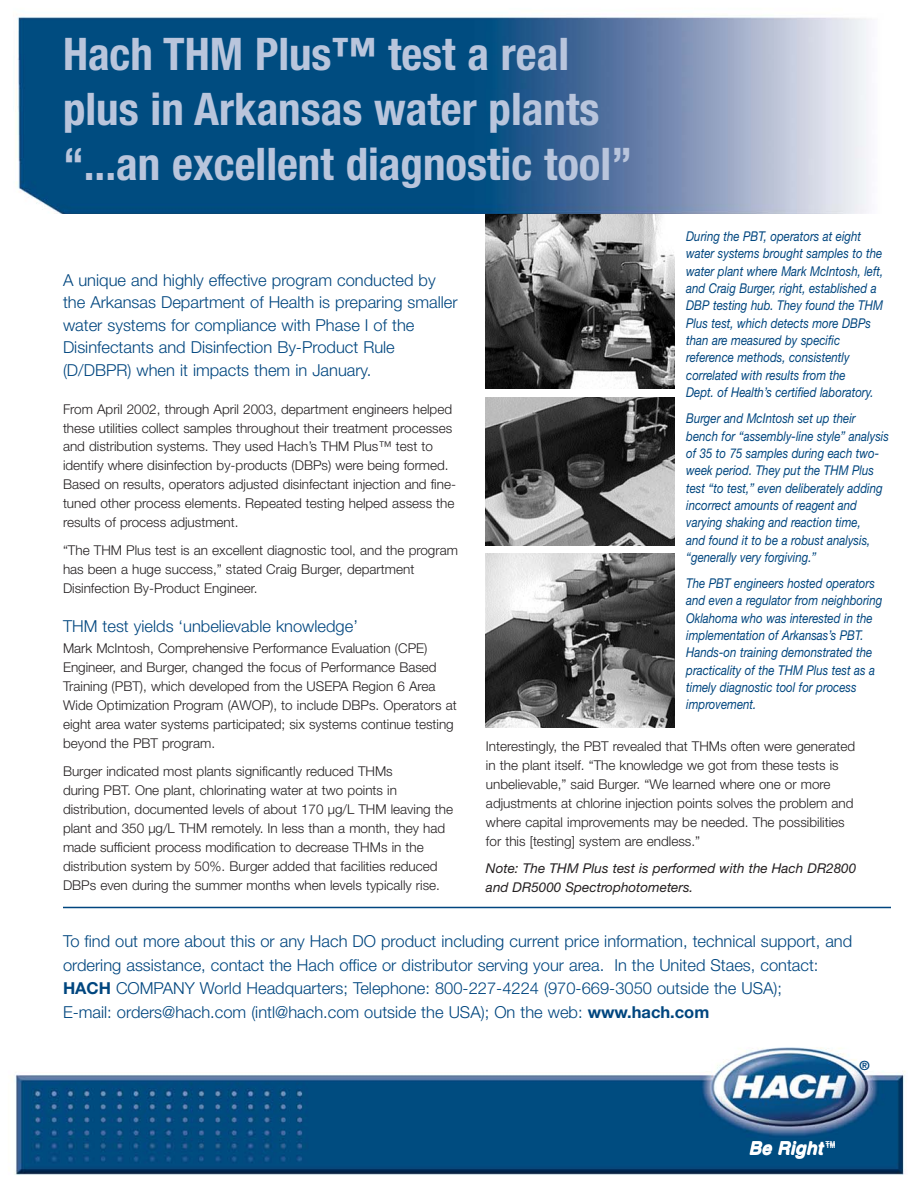
<style>
.page{position:relative;width:918px;height:1188px;background:#fff}
.page>*{position:absolute;margin:0;border:0;box-sizing:border-box;transform-origin:0 0}
.t1{font:700 condensed 45px/54.8px "Helvetica Neue";color:#b9c5dc}
.t2{font:italic 700 18px "Helvetica";color:#fff}
.t3{font:300 16.5px/22.5px "Helvetica Neue";color:#00467f}
.t4{font:300 13.5px/18.9px "Helvetica Neue";color:#231f20}
.t5{font:italic 13.5px/17.2px "Helvetica Neue";color:#00467f;scale:.85 1}
.t6{font:italic 13.5px/18.8px "Helvetica Neue";color:#231f20}
.t7{font:700 12.75px "Helvetica Neue";color:#00467f}
.t8{font:700 6.75px "Helvetica";color:#fff}
.s1{font-weight:700}
</style>
<div class="page">
<img style="left:485px;top:215px;width:190px;height:174px">
<img style="left:485px;top:397px;width:190px;height:148px">
<img style="left:485px;top:554px;width:190px;height:174px">
<img style="left:15px;top:1047px;width:890px;height:128px">
<img style="left:15px;top:16px;width:853px;height:198px">
<hr style="left:63px;top:907px;width:828px;height:1px;background:#00467f">
<h1 class="t1" style="left:63px;top:31px;width:571px">Hach THM Plus™ test a real plus in Arkansas water plants “...an excellent diagnostic tool”</h1>
<p class="t3" style="left:63px;top:271px;width:396px">A unique and highly effective program conducted by the Arkansas Department of Health is preparing smaller water systems for compliance with Phase I of the Disinfectants and Disinfection By-Product Rule (D/DBPR) when it impacts them in January.</p>
<p class="t4" style="left:63px;top:401px;width:395px">From April 2002, through April 2003, department engineers helped these utilities collect samples throughout their treatment processes and distribution systems. They used Hach’s THM Plus™ test to identify where disinfection by-products (DBPs) were being formed.<br>Based on results, operators adjusted disinfectant injection and fine&shy;tuned other process elements. Repeated testing helped assess the results of process adjustment.</p>
<p class="t4" style="left:63px;top:542px;width:396px">“The THM Plus test is an excellent diagnostic tool, and the program has been a huge success,” stated Craig Burger, department<br>Disinfection By-Product Engineer.</p>
<p class="t3" style="left:63px;top:617px;width:296px">THM test yields ‘unbelievable knowledge’</p>
<p class="t4" style="left:63px;top:641px;width:395px">Mark McIntosh, Comprehensive Performance Evaluation (CPE)<br>Engineer, and Burger, changed the focus of Performance Based Training (PBT), which developed from the USEPA Region 6 Area Wide Optimization Program (AWOP), to include DBPs. Operators at eight area water systems participated; six systems continue testing beyond the PBT program.</p>
<p class="t4" style="left:63px;top:763px;width:392px">Burger indicated most plants significantly reduced THMs<br>during PBT. One plant, chlorinating water at two points in distribution, documented levels of about 170 μg/L THM leaving the plant and 350 μg/L THM remotely. In less than a month, they had made sufficient process modification to decrease THMs in the distribution system by 50%. Burger added that facilities reduced DBPs even during the summer months when levels typically rise.</p>
<p class="t5" style="left:686px;top:229px;width:233px">During the PBT, operators at eight water systems brought samples to the water plant where Mark McIntosh, left, and Craig Burger, right, established a DBP testing hub. They found the THM Plus test, which detects more DBPs than are measured by specific reference methods, consistently correlated with results from the<br>Dept. of Health’s certified laboratory.</p>
<p class="t5" style="left:686px;top:411px;width:240px">Burger and McIntosh set up their bench for “assembly-line style” analysis of 35 to 75 samples during each two&shy;week period. They put the THM Plus test “to test,” even deliberately adding incorrect amounts of reagent and varying shaking and reaction time,<br>and found it to be a robust analysis, “generally very forgiving.”</p>
<p class="t5" style="left:686px;top:576px;width:232px">The PBT engineers hosted operators and even a regulator from neighboring Oklahoma who was interested in the implementation of Arkansas’s PBT.<br>Hands-on training demonstrated the practicality of the THM Plus test as a timely diagnostic tool for process improvement.</p>
<p class="t4" style="left:486px;top:738px;width:371px">Interestingly, the PBT revealed that THMs often were generated in the plant itself. “The knowledge we got from these tests is unbelievable,” said Burger. “We learned where one or more adjustments at chlorine injection points solves the problem and where capital improvements may be needed. The possibilities for this [testing] system are endless.”</p>
<p class="t6" style="left:486px;top:860px;width:372px">Note: The THM Plus test is performed with the Hach DR2800 and DR5000 Spectrophotometers.</p>
<p class="t3" style="left:63px;top:931px;width:791px;line-height:23.5px">To find out more about this or any Hach DO product including current price information, technical support, and ordering assistance, contact the Hach office or distributor serving your area. In the United Staes, contact:<br><span class="s1">HACH</span> COMPANY World Headquarters; Telephone: 800-227-4224 (970-669-3050 outside the USA);<br>E-mail: orders@hach.com (intl@hach.com outside the USA); On the web: <span class="s1">www.hach.com</span></p>
<p class="t7" style="left:859px;top:1061px;width:12px">®</p>
<h2 class="t2" style="left:748px;top:1141px;width:80px">Be Right</h2>
<p class="t8" style="left:826px;top:1141px;width:11px">TM</p>
<p class="t8" style="left:826px;top:1143px;width:11px">TM</p>
</div>
